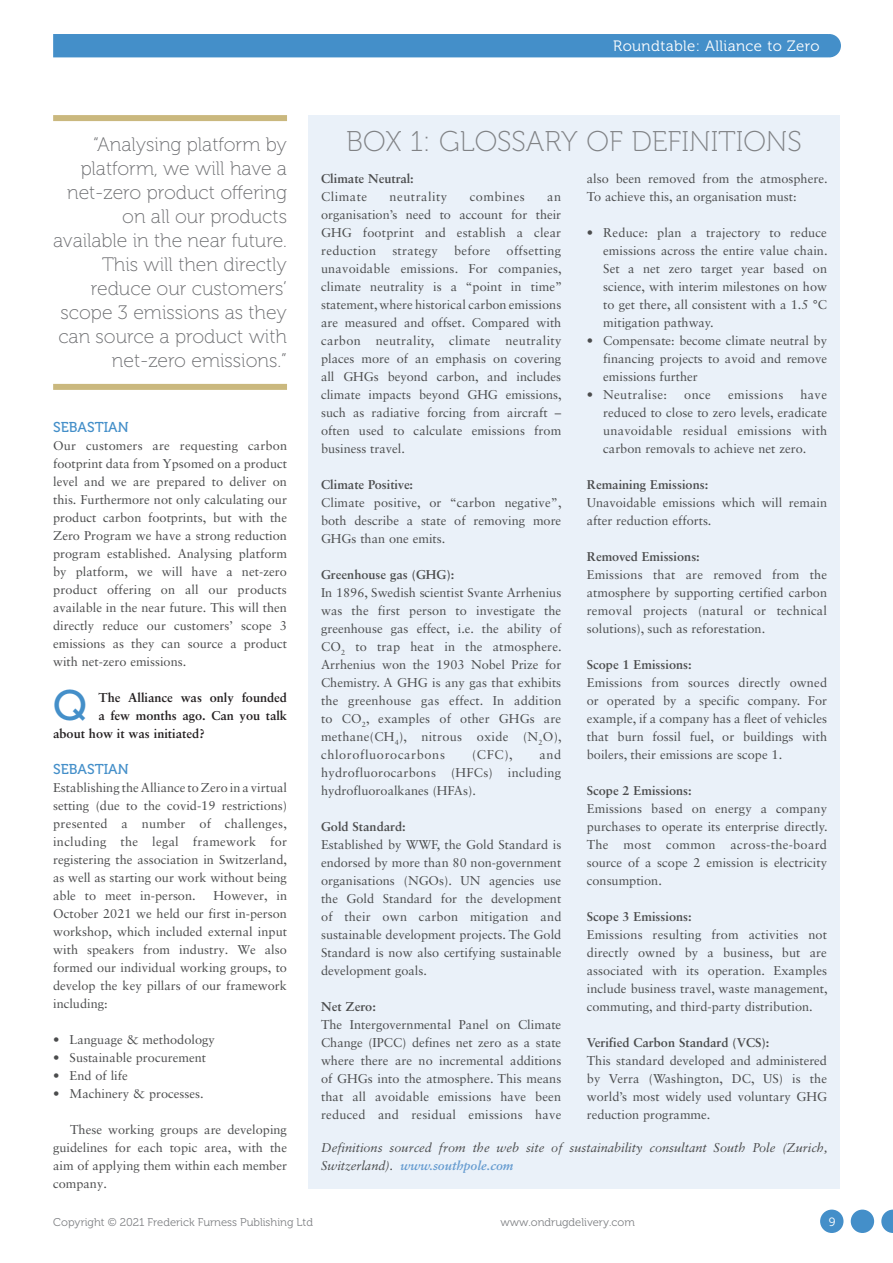
<style>
.page{position:relative;width:893px;height:1263px;background:#fff}
.page>*{position:absolute;margin:0;border:0;box-sizing:border-box;transform-origin:0 0}
.MF_body_no_indent{font:42.45px "Museo 500";color:#448fc9}
.MF_body{font:28.5px "Museo 100";color:#808285}
.t1{font:19.5px/24px "Museo 100";color:#6c6d70;text-align:right}
.t2{font:15px "Museo 300";letter-spacing:.025em;color:#fff}
.MF_body_no_indent-2{font:14.25px "Museo 500";color:#448fc9}
.MF_boxed_text_no_ind{font:12.75px/18px "Sabon LT Std";color:#4b4c4d;text-align:justify}
.MF_body_no_indent-3{font:12.75px/18px "Sabon LT Std";color:#4b4c4d;text-align:justify}
.MF_boxed_text_no_ind-2{font:700 12.75px "Sabon LT Std";color:#4b4c4d}
.MF_body-2{font:12.75px/18px "Sabon LT Std";color:#4b4c4d;text-align:justify}
.MF_boxed_text_no_ind-3{font:italic 12.75px/18px "Sabon LT Std";color:#4b4c4d}
.MF_body_no_indent-4{font:700 12.75px "Sabon LT Std";color:#231f20}
.MF_boxed_text_no_ind-4{font:12.75px "Sabon LT Std";letter-spacing:.04em;color:#4b4c4d}
.MF_boxed_text_no_ind-5{font:12.75px "Sabon LT Std";letter-spacing:.03em;color:#4b4c4d}
.MF_boxed_text_no_ind-6{font:12.75px "Sabon LT Std";letter-spacing:.025em;color:#4b4c4d}
.t3{font:12px "Museo 300";color:#fff}
.t4{font:11.25px "Museo 300";color:#808285}
.s1{font-weight:700;color:#679cd0}
</style>
<div class="page">
<div style="left:53px;top:34px;width:788px;height:23px;background:#448fc9"></div>
<div style="left:308px;top:115px;width:532px;height:50px;background:#eaf1f9"></div>
<div style="left:308px;top:1129px;width:532px;height:59px;background:#eaf1f9"></div>
<div style="left:308px;top:160px;width:532px;height:977px;background:#eaf1f9"></div>
<div style="left:53px;top:115px;width:234px;height:6px;background:#cab87e"></div>
<div style="left:53px;top:384px;width:234px;height:6px;background:#cab87e"></div>
<svg style="left:881px;top:1209px;width:12px;height:24px"></svg>
<div style="left:851px;top:1209px;width:23px;height:24px;background:#448fc9;border-radius:50%"></div>
<div style="left:820px;top:1209px;width:23px;height:24px;background:#448fc9;border-radius:50%"></div>
<p class="t1" style="left:53px;top:133px;width:235px">“Analysing platform by platform, we will have a net-zero product offering on all our products available in the near future.<br>This will then directly reduce our customers’ scope 3 emissions as they can source a product with net-zero emissions.”</p>
<p class="MF_body_no_indent-2" style="left:53px;top:419px;width:77px">SEBASTIAN</p>
<p class="MF_body_no_indent-3" style="left:53px;top:436px;width:235px">Our customers are requesting carbon footprint data from Ypsomed on a product level and we are prepared to deliver on this. Furthermore not only calculating our product carbon footprints, but with the Zero Program we have a strong reduction program established. Analysing platform by platform, we will have a net-zero product offering on all our products available in the near future. This will then directly reduce our customers’ scope 3 emissions as they can source a product with net-zero emissions.</p>
<p class="MF_body_no_indent" style="left:53px;top:682px;width:35px">Q</p>
<p class="MF_body_no_indent-4" style="left:98px;top:690px;width:190px">The Alliance was only founded</p>
<p class="MF_body_no_indent-4" style="left:98px;top:708px;width:190px">a few months ago. Can you talk</p>
<p class="MF_body_no_indent-4" style="left:53px;top:726px;width:153px">about how it was initiated?</p>
<p class="MF_body_no_indent-2" style="left:53px;top:761px;width:77px">SEBASTIAN</p>
<p class="MF_body_no_indent-3" style="left:53px;top:778px;width:235px">Establishing the Alliance to Zero in a virtual setting (due to the covid-19 restrictions) presented a number of challenges, including the legal framework for registering the association in Switzerland, as well as starting our work without being able to meet in-person.</p>
<p class="MF_body_no_indent-3" style="left:53px;top:886px;width:235px;text-indent:160px">However, in October 2021 we held our first in-person workshop, which included external input with speakers from industry. We also formed our individual working groups, to develop the key pillars of our framework including:</p>
<p class="MF_body_no_indent-3" style="left:53px;top:1030px;width:163px">• Language &amp; methodology</p>
<p class="MF_body_no_indent-3" style="left:53px;top:1048px;width:154px">• Sustainable procurement</p>
<p class="MF_body_no_indent-3" style="left:53px;top:1066px;width:76px">• End of life</p>
<p class="MF_body_no_indent-3" style="left:53px;top:1084px;width:152px">• Machinery &amp; processes.</p>
<p class="MF_body-2" style="left:53px;top:1120px;width:235px;text-indent:17px">These working groups are developing guidelines for each topic area, with the aim of applying them within each member company.</p>
<p class="t2" style="left:613px;top:37px;width:208px">Roundtable: Alliance to Zero</p>
<p class="MF_body" style="left:346px;top:126px;width:457px">BOX 1: GLOSSARY OF DEFINITIONS</p>
<p class="MF_boxed_text_no_ind-2" style="left:321px;top:171px;width:94px">Climate Neutral:</p>
<p class="MF_boxed_text_no_ind-4" style="left:321px;top:189px;width:48px">Climate</p>
<p class="MF_boxed_text_no_ind-4" style="left:390px;top:189px;width:59px">neutrality</p>
<p class="MF_boxed_text_no_ind-4" style="left:470px;top:189px;width:57px">combines</p>
<p class="MF_boxed_text_no_ind" style="left:321px;top:187px;width:242px;text-indent:226px">an organisation’s need to account for their GHG footprint and establish a clear reduction</p>
<p class="MF_boxed_text_no_ind" style="left:321px;top:241px;width:243px;text-indent:186px">offsetting unavoidable emissions. For companies, climate neutrality is a “point in time” statement, where historical carbon emissions are measured and offset. Compared with carbon neutrality, climate neutrality places more of an emphasis on covering all GHGs beyond carbon, and includes climate impacts beyond GHG emissions, such as radiative forcing from aircraft – often used to calculate emissions from business travel.</p>
<p class="MF_boxed_text_no_ind-2" style="left:321px;top:477px;width:94px">Climate Positive:</p>
<p class="MF_boxed_text_no_ind" style="left:321px;top:493px;width:242px">Climate positive, or “carbon negative”, both describe a state of removing more GHGs than one emits.</p>
<p class="MF_boxed_text_no_ind-2" style="left:321px;top:567px;width:135px">Greenhouse gas (GHG):</p>
<p class="MF_boxed_text_no_ind" style="left:321px;top:583px;width:242px">In 1896, Swedish scientist Svante Arrhenius was the first person to investigate the greenhouse gas effect, i.e. the ability of CO<sub>2</sub> to trap heat in the atmosphere.<br>Arrhenius won the 1903 Nobel Prize for Chemistry. A GHG is any gas that exhibits the greenhouse gas effect. In addition to CO<sub>2</sub>, examples of other GHGs are methane(CH<sub>4</sub>), nitrous oxide (N<sub>2</sub>O), chlorofluorocarbons</p>
<p class="MF_boxed_text_no_ind-6" style="left:392px;top:243px;width:47px">strategy</p>
<p class="MF_boxed_text_no_ind" style="left:454px;top:241px;width:38px">before</p>
<p class="MF_boxed_text_no_ind" style="left:321px;top:745px;width:242px;text-indent:218px">and hydrofluorocarbons (HFCs) including hydrofluoroalkanes (HFAs).</p>
<p class="MF_boxed_text_no_ind-2" style="left:321px;top:819px;width:86px">Gold Standard:</p>
<p class="MF_boxed_text_no_ind" style="left:321px;top:835px;width:242px">Established by WWF, the Gold Standard is endorsed by more than 80 non-government organisations (NGOs). UN agencies use the Gold Standard for the development of their own carbon mitigation and sustainable development projects. The Gold Standard is now also certifying sustainable development goals.</p>
<p class="MF_boxed_text_no_ind-2" style="left:321px;top:999px;width:56px">Net Zero:</p>
<p class="MF_boxed_text_no_ind" style="left:321px;top:1015px;width:242px">The Intergovernmental Panel on Climate Change (IPCC) defines net zero as a state where there are no incremental additions of GHGs into the atmosphere. This means that all avoidable emissions have been reduced and residual emissions have</p>
<p class="MF_boxed_text_no_ind" style="left:472px;top:745px;width:42px">(CFC),</p>
<p class="MF_boxed_text_no_ind" style="left:587px;top:169px;width:242px">also been removed from the atmosphere.<br>To achieve this, an organisation must:</p>
<p class="MF_boxed_text_no_ind" style="left:603px;top:223px;width:226px;text-indent:-16px">• Reduce: plan a trajectory to reduce emissions across the entire value chain.<br>Set a net zero target year based on science, with interim milestones on how to get there, all consistent with a 1.5 °C mitigation pathway.</p>
<p class="MF_boxed_text_no_ind" style="left:603px;top:331px;width:225px;text-indent:-16px">• Compensate: become climate neutral by financing projects to avoid and remove emissions further</p>
<p class="MF_boxed_text_no_ind-5" style="left:587px;top:387px;width:82px">• Neutralise:</p>
<p class="MF_boxed_text_no_ind" style="left:684px;top:385px;width:28px">once</p>
<p class="MF_boxed_text_no_ind-5" style="left:728px;top:387px;width:57px">emissions</p>
<p class="MF_boxed_text_no_ind" style="left:603px;top:385px;width:225px;text-indent:197px">have reduced to close to zero levels, eradicate unavoidable residual emissions with carbon removals to achieve net zero.</p>
<p class="MF_boxed_text_no_ind-2" style="left:587px;top:477px;width:123px">Remaining Emissions:</p>
<p class="MF_boxed_text_no_ind" style="left:587px;top:493px;width:242px">Unavoidable emissions which will remain after reduction efforts.</p>
<p class="MF_boxed_text_no_ind-2" style="left:587px;top:549px;width:115px">Removed Emissions:</p>
<p class="MF_boxed_text_no_ind" style="left:587px;top:565px;width:242px">Emissions that are removed from the atmosphere by supporting certified carbon removal projects (natural or technical solutions), such as reforestation.</p>
<p class="MF_boxed_text_no_ind-2" style="left:587px;top:657px;width:106px">Scope 1 Emissions:</p>
<p class="MF_boxed_text_no_ind" style="left:587px;top:673px;width:242px">Emissions from sources directly owned or operated by a specific company. For example, if a company has a fleet of vehicles that burn fossil fuel, or buildings with boilers, their emissions are scope 1.</p>
<p class="MF_boxed_text_no_ind-2" style="left:587px;top:783px;width:106px">Scope 2 Emissions:</p>
<p class="MF_boxed_text_no_ind" style="left:587px;top:799px;width:242px">Emissions based on energy a company purchases to operate its enterprise directly.<br>The most common across-the-board source of a scope 2 emission is electricity consumption.</p>
<p class="MF_boxed_text_no_ind-2" style="left:587px;top:909px;width:106px">Scope 3 Emissions:</p>
<p class="MF_boxed_text_no_ind" style="left:587px;top:925px;width:242px">Emissions resulting from activities not directly owned by a business, but are associated with its operation. Examples include business travel, waste management, commuting, and third-party distribution.</p>
<p class="MF_boxed_text_no_ind-2" style="left:587px;top:1035px;width:184px">Verified Carbon Standard (VCS):</p>
<p class="MF_boxed_text_no_ind" style="left:587px;top:1051px;width:242px">This standard developed and administered by Verra (Washington, DC, US) is the world’s most widely used voluntary GHG reduction programme.</p>
<p class="MF_boxed_text_no_ind-3" style="left:321px;top:1138px;width:508px">Definitions sourced from the web site of sustainability consultant South Pole (Zurich,<br>Switzerland). <span class="s1">www.southpole.com</span></p>
<p class="t4" style="left:53px;top:1216px;width:261px">Copyright © 2021 Frederick Furness Publishing Ltd</p>
<p class="t4" style="left:500px;top:1216px;width:136px">www.ondrugdelivery.com</p>
<p class="t3" style="left:829px;top:1215px;width:8px">9</p>
</div>
